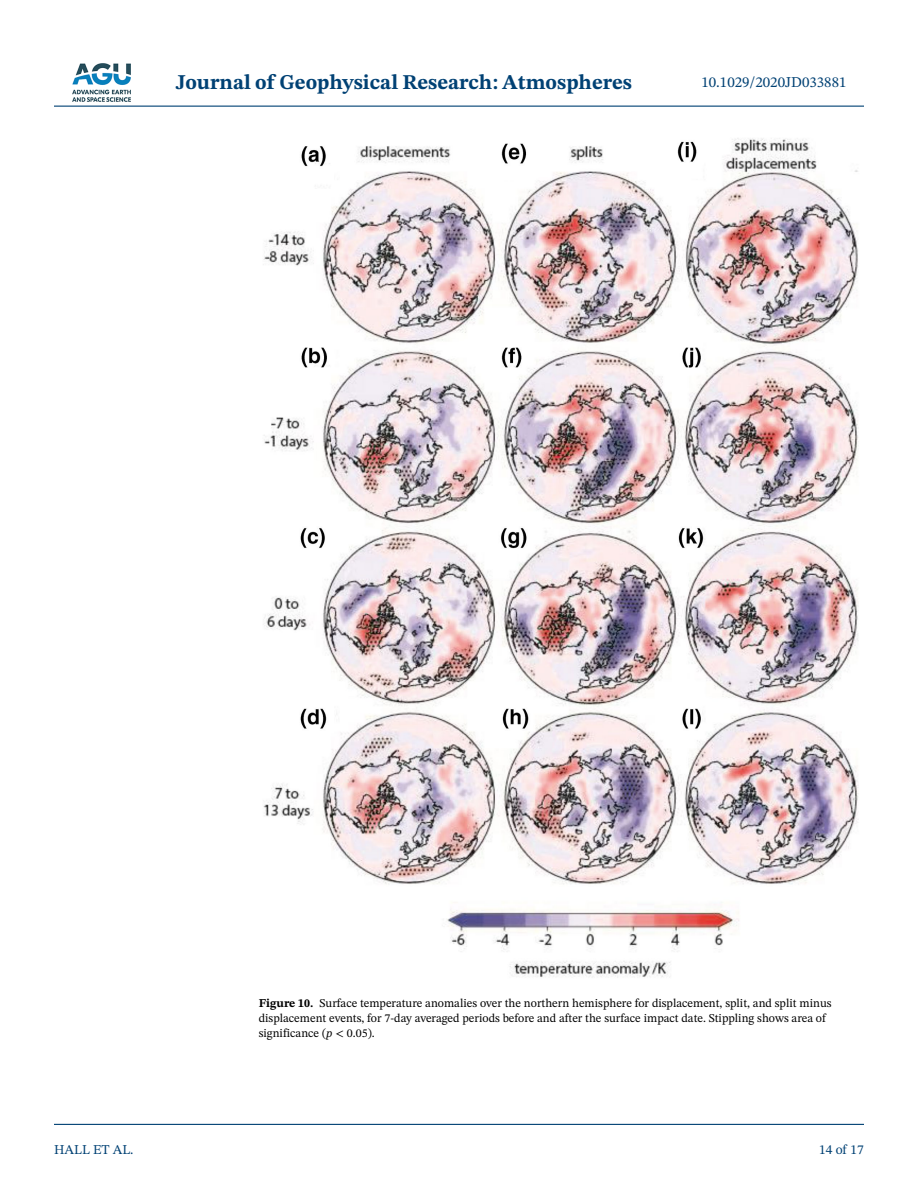
<style>
.page{position:relative;width:918px;height:1188px;background:#fff}
.page>*{position:absolute;margin:0;border:0;box-sizing:border-box;transform-origin:0 0}
.t1{font:700 21px "STIX Two Text";color:#004174}
.t2{font:15px "STIX Two Text";color:#004174}
.t3{font:13.5px "STIX Two Text";color:#004174}
.t4{font:12px/15px "STIX Two Text";color:#000}
.s1{font-weight:700}
.s2{font-style:italic}
</style>
<div class="page">
<hr style="left:54px;top:106px;width:810px;height:1px;background:#004174">
<hr style="left:54px;top:1124px;width:810px;height:1px;background:#004174">
<img style="left:72px;top:63px;width:59px;height:39px">
<img style="left:263px;top:138px;width:596px;height:840px">
<h1 class="t1" style="left:176px;top:67px;width:458px">Journal of Geophysical Research: Atmospheres</h1>
<p class="t2" style="left:701px;top:72px;width:147px">10.1029/2020JD033881</p>
<p class="t3" style="left:54px;top:1140px;width:81px">HALL ET AL.</p>
<p class="t4" style="left:259px;top:995px;width:574px"><span class="s1">Figure 10.</span> Surface temperature anomalies over the northern hemisphere for displacement, split, and split minus displacement events, for 7-day averaged periods before and after the surface impact date. Stippling shows area of significance (<span class="s2">p</span> &lt; 0.05).</p>
<p class="t3" style="left:819px;top:1140px;width:46px">14 of 17</p>
</div>
